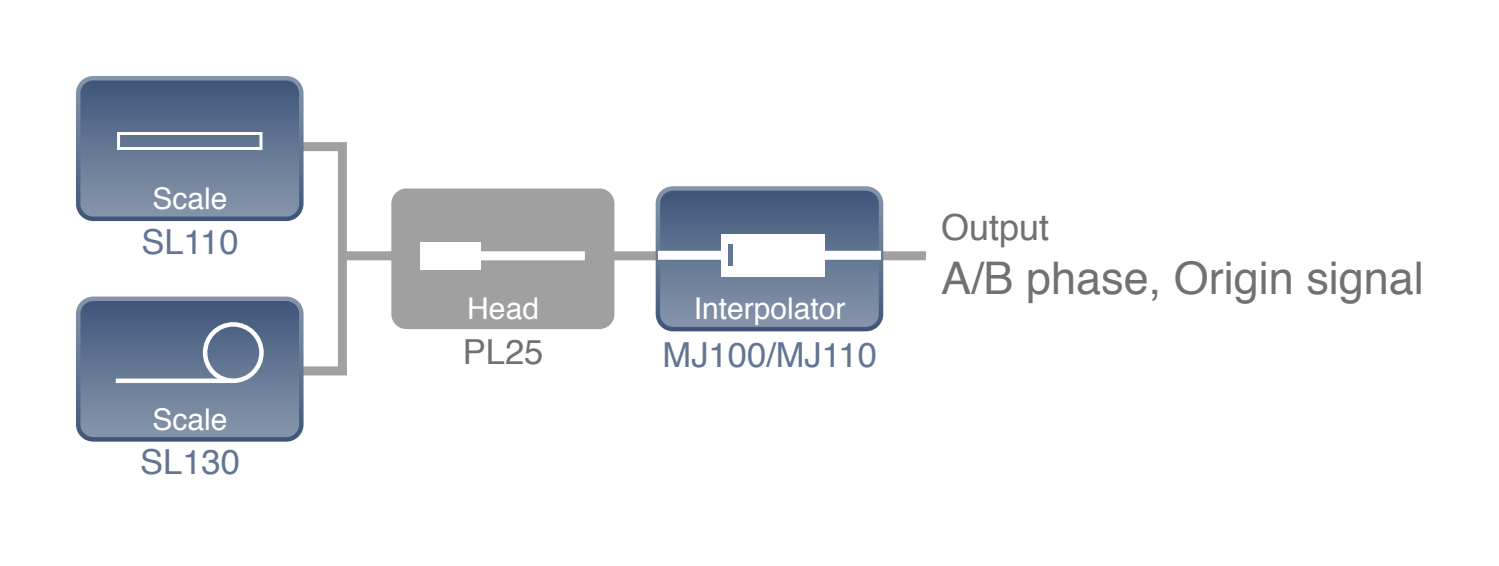
<style>
.page{position:relative;width:1499px;height:566px;background:#fff}
.page>*{position:absolute;margin:0;border:0;box-sizing:border-box;transform-origin:0 0}
.t1{font:45px "Helvetica";color:#717171}
.t2{font:36px "Helvetica";color:#717171}
.t3{font:34.5px "Helvetica";color:#627592}
.t4{font:34.5px "Helvetica";color:#717171}
.t5{font:30px "Helvetica";color:#fff}
</style>
<div class="page">
<div style="left:347px;top:251px;width:579px;height:9px;background:#a0a0a0"></div>
<div style="left:274px;top:142px;width:73px;height:233px;border:9px solid #a0a0a0"></div>
<svg style="left:76px;top:297px;width:227px;height:145px;background:#6b7c98"></svg>
<svg style="left:76px;top:76px;width:227px;height:145px;background:#697b96"></svg>
<svg style="left:655px;top:186px;width:228px;height:145px;background:#667894"></svg>
<div style="left:658px;top:251px;width:223px;height:9px;background:#fff"></div>
<div style="left:721px;top:234px;width:104px;height:43px;background:#fff"></div>
<div style="left:728px;top:245px;width:5px;height:21px;background:#627592"></div>
<div style="left:391px;top:188px;width:223px;height:141px;background:#a0a0a0;border-radius:15px"></div>
<div style="left:421px;top:242px;width:60px;height:27px;background:#fff"></div>
<div style="left:481px;top:251px;width:104px;height:9px;background:#fff"></div>
<p class="t5" style="left:152px;top:175px;width:77px">Scale</p>
<p class="t3" style="left:141px;top:215px;width:99px">SL110</p>
<p class="t5" style="left:152px;top:396px;width:77px">Scale</p>
<p class="t3" style="left:140px;top:436px;width:101px">SL130</p>
<p class="t5" style="left:467px;top:286px;width:73px">Head</p>
<p class="t5" style="left:694px;top:285px;width:153px">Interpolator</p>
<p class="t4" style="left:463px;top:325px;width:82px">PL25</p>
<p class="t3" style="left:662px;top:328px;width:216px">MJ100/MJ110</p>
<p class="t2" style="left:941px;top:200px;width:110px">Output</p>
<h1 class="t1" style="left:941px;top:244px;width:484px">A/B phase, Origin signal</h1>
</div>
